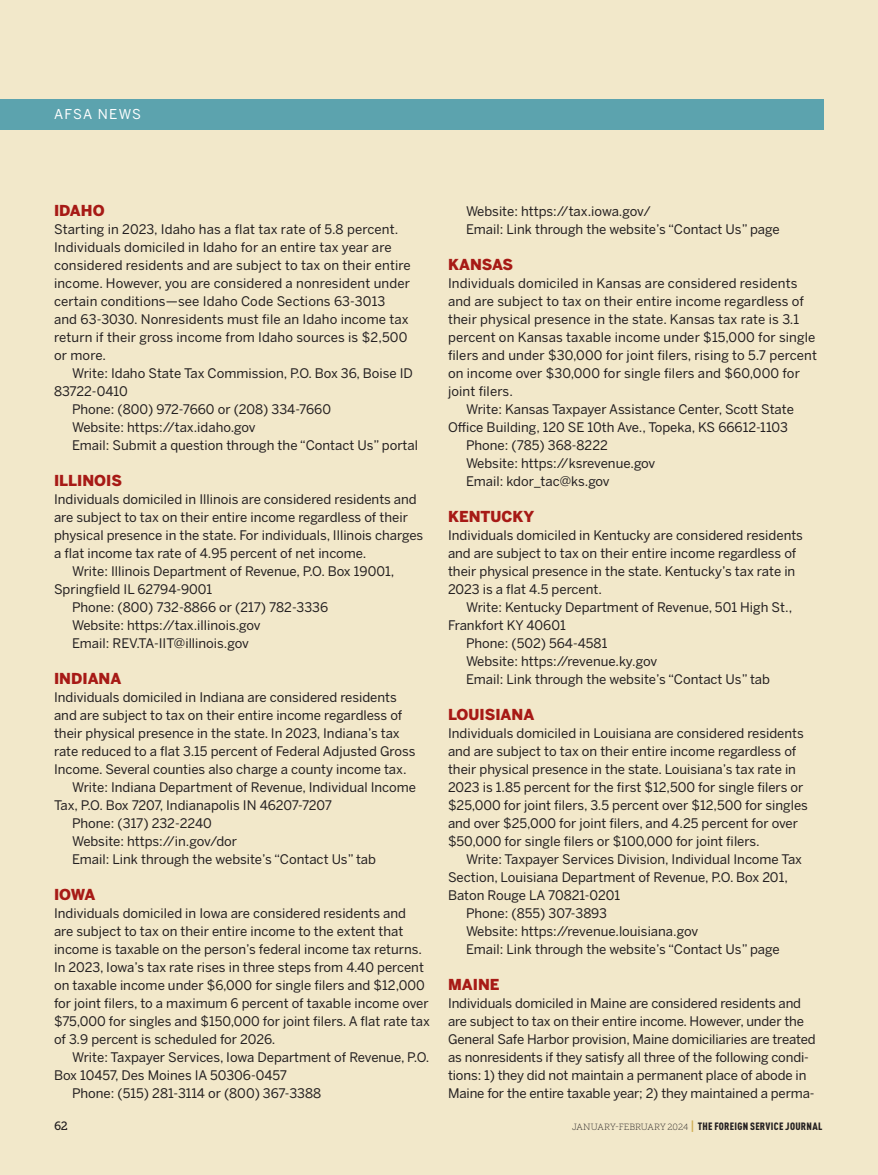
<style>
.page{position:relative;width:878px;height:1175px;background:#fff}
.page>*{position:absolute;margin:0;border:0;box-sizing:border-box;transform-origin:0 0}
.AFSA_news_kicker_red{font:900 15px "Benton Sans";color:#a71a16}
.t1{font:13.5px "Benton Sans";letter-spacing:.085em;color:#fff}
.AFSA_news_body_no_indent{font:13.2px/18px "Benton Sans";color:#231f20}
.AFSA_news_body{font:13.2px/18px "Benton Sans";color:#231f20}
.t2{font:12px "Museo Slab 500";color:#231f20}
.t3{font:900 condensed 10.5px "DINOT";letter-spacing:.025em;color:#231f20}
.s1{font-family:"Museo Slab 100";font-weight:400;font-stretch:normal;font-size:9px}
.s2{font-family:"Museo Slab 700";font-weight:400;font-stretch:normal;font-size:12px;color:#cfad54}
</style>
<div class="page">
<div style="left:0;top:0;width:878px;height:1174px;background:#f2e8ca"></div>
<div style="left:0;top:99px;width:824px;height:31px;background:#5ca3ae"></div>
<p class="t1" style="left:54px;top:106px;width:89px">AFSA NEWS</p>
<p class="AFSA_news_kicker_red" style="left:54px;top:202px;width:52px">IDAHO</p>
<p class="AFSA_news_body_no_indent" style="left:54px;top:220px;width:358px">Starting in 2023, Idaho has a flat tax rate of 5.8 percent.<br>Individuals domiciled in Idaho for an entire tax year are considered residents and are subject to tax on their entire income. However, you are considered a nonresident under certain conditions—see Idaho Code Sections 63-3013 and 63-3030. Nonresidents must file an Idaho income tax return if their gross income from Idaho sources is $2,500 or more.</p>
<p class="AFSA_news_body" style="left:54px;top:364px;width:360px;text-indent:18px">Write: Idaho State Tax Commission, P.O. Box 36, Boise ID<br>83722-0410</p>
<p class="AFSA_news_body" style="left:72px;top:400px;width:260px">Phone: (800) 972-7660 or (208) 334-7660</p>
<p class="AFSA_news_body" style="left:72px;top:418px;width:185px">Website: https://tax.idaho.gov</p>
<p class="AFSA_news_body" style="left:72px;top:436px;width:347px">Email: Submit a question through the “Contact Us” portal</p>
<p class="AFSA_news_kicker_red" style="left:54px;top:472px;width:70px">ILLINOIS</p>
<p class="AFSA_news_body_no_indent" style="left:54px;top:490px;width:370px">Individuals domiciled in Illinois are considered residents and are subject to tax on their entire income regardless of their physical presence in the state. For individuals, Illinois charges a flat income tax rate of 4.95 percent of net income.</p>
<p class="AFSA_news_body" style="left:54px;top:562px;width:342px;text-indent:18px">Write: Illinois Department of Revenue, P.O. Box 19001,<br>Springfield IL 62794-9001</p>
<p class="AFSA_news_body" style="left:72px;top:598px;width:258px">Phone: (800) 732-8866 or (217) 782-3336</p>
<p class="AFSA_news_body" style="left:72px;top:616px;width:190px">Website: https://tax.illinois.gov</p>
<p class="AFSA_news_body" style="left:72px;top:634px;width:178px">Email: REV.TA-IIT@illinois.gov</p>
<p class="AFSA_news_kicker_red" style="left:54px;top:670px;width:69px">INDIANA</p>
<p class="AFSA_news_body_no_indent" style="left:54px;top:688px;width:363px">Individuals domiciled in Indiana are considered residents and are subject to tax on their entire income regardless of their physical presence in the state. In 2023, Indiana’s tax rate reduced to a flat 3.15 percent of Federal Adjusted Gross Income. Several counties also charge a county income tax.</p>
<p class="AFSA_news_body" style="left:54px;top:778px;width:363px;text-indent:18px">Write: Indiana Department of Revenue, Individual Income<br>Tax, P.O. Box 7207, Indianapolis IN 46207-7207</p>
<p class="AFSA_news_body" style="left:72px;top:814px;width:141px">Phone: (317) 232-2240</p>
<p class="AFSA_news_body" style="left:72px;top:832px;width:167px">Website: https://in.gov/dor</p>
<p class="AFSA_news_body" style="left:72px;top:850px;width:305px">Email: Link through the website’s “Contact Us” tab</p>
<p class="AFSA_news_kicker_red" style="left:54px;top:886px;width:43px">IOWA</p>
<p class="AFSA_news_body_no_indent" style="left:54px;top:904px;width:377px">Individuals domiciled in Iowa are considered residents and<br>are subject to tax on their entire income to the extent that income is taxable on the person’s federal income tax returns.<br>In 2023, Iowa’s tax rate rises in three steps from 4.40 percent on taxable income under $6,000 for single filers and $12,000 for joint filers, to a maximum 6 percent of taxable income over $75,000 for singles and $150,000 for joint filers. A flat rate tax of 3.9 percent is scheduled for 2026.</p>
<p class="AFSA_news_body" style="left:54px;top:1048px;width:377px;text-indent:18px">Write: Taxpayer Services, Iowa Department of Revenue, P.O.<br>Box 10457, Des Moines IA 50306-0457</p>
<p class="AFSA_news_body" style="left:72px;top:1084px;width:251px">Phone: (515) 281-3114 or (800) 367-3388</p>
<p class="AFSA_news_body" style="left:466px;top:202px;width:186px">Website: https://tax.iowa.gov/</p>
<p class="AFSA_news_body" style="left:466px;top:220px;width:315px">Email: Link through the website’s “Contact Us” page</p>
<p class="AFSA_news_kicker_red" style="left:448px;top:256px;width:67px">KANSAS</p>
<p class="AFSA_news_body_no_indent" style="left:448px;top:274px;width:370px">Individuals domiciled in Kansas are considered residents and are subject to tax on their entire income regardless of their physical presence in the state. Kansas tax rate is 3.1 percent on Kansas taxable income under $15,000 for single filers and under $30,000 for joint filers, rising to 5.7 percent on income over $30,000 for single filers and $60,000 for joint filers.</p>
<p class="AFSA_news_body" style="left:448px;top:400px;width:347px;text-indent:18px">Write: Kansas Taxpayer Assistance Center, Scott State<br>Office Building, 120 SE 10th Ave., Topeka, KS 66612-1103</p>
<p class="AFSA_news_body" style="left:466px;top:436px;width:143px">Phone: (785) 368-8222</p>
<p class="AFSA_news_body" style="left:466px;top:454px;width:191px">Website: https://ksrevenue.gov</p>
<p class="AFSA_news_body" style="left:466px;top:472px;width:145px">Email: kdor_tac@ks.gov</p>
<p class="AFSA_news_kicker_red" style="left:448px;top:508px;width:88px">KENTUCKY</p>
<p class="AFSA_news_body_no_indent" style="left:448px;top:526px;width:356px">Individuals domiciled in Kentucky are considered residents and are subject to tax on their entire income regardless of their physical presence in the state. Kentucky’s tax rate in 2023 is a flat 4.5 percent.</p>
<p class="AFSA_news_body" style="left:448px;top:598px;width:346px;text-indent:18px">Write: Kentucky Department of Revenue, 501 High St.,<br>Frankfort KY 40601</p>
<p class="AFSA_news_body" style="left:466px;top:634px;width:143px">Phone: (502) 564-4581</p>
<p class="AFSA_news_body" style="left:466px;top:652px;width:193px">Website: https://revenue.ky.gov</p>
<p class="AFSA_news_body" style="left:466px;top:670px;width:305px">Email: Link through the website’s “Contact Us” tab</p>
<p class="AFSA_news_kicker_red" style="left:448px;top:706px;width:88px">LOUISIANA</p>
<p class="AFSA_news_body_no_indent" style="left:448px;top:724px;width:361px">Individuals domiciled in Louisiana are considered residents and are subject to tax on their entire income regardless of their physical presence in the state. Louisiana’s tax rate in 2023 is 1.85 percent for the first $12,500 for single filers or $25,000 for joint filers, 3.5 percent over $12,500 for singles and over $25,000 for joint filers, and 4.25 percent for over $50,000 for single filers or $100,000 for joint filers.</p>
<p class="AFSA_news_body" style="left:448px;top:850px;width:355px;text-indent:18px">Write: Taxpayer Services Division, Individual Income Tax<br>Section, Louisiana Department of Revenue, P.O. Box 201,<br>Baton Rouge LA 70821-0201</p>
<p class="AFSA_news_body" style="left:466px;top:904px;width:142px">Phone: (855) 307-3893</p>
<p class="AFSA_news_body" style="left:466px;top:922px;width:234px">Website: https://revenue.louisiana.gov</p>
<p class="AFSA_news_body" style="left:466px;top:940px;width:315px">Email: Link through the website’s “Contact Us” page</p>
<p class="AFSA_news_kicker_red" style="left:448px;top:976px;width:53px">MAINE</p>
<p class="AFSA_news_body_no_indent" style="left:448px;top:994px;width:369px">Individuals domiciled in Maine are considered residents and are subject to tax on their entire income. However, under the General Safe Harbor provision, Maine domiciliaries are treated as nonresidents if they satisfy all three of the following condi&shy;tions: 1) they did not maintain a permanent place of abode in Maine for the entire taxable year; 2) they maintained a perma-</p>
<p class="t2" style="left:54px;top:1119px;width:15px">62</p>
<p class="t3" style="left:572px;top:1119px;width:252px"><span class="s1">JANUARY-FEBRUARY 2024</span> <span class="s2">|</span> THE FOREIGN SERVICE JOURNAL</p>
</div>
